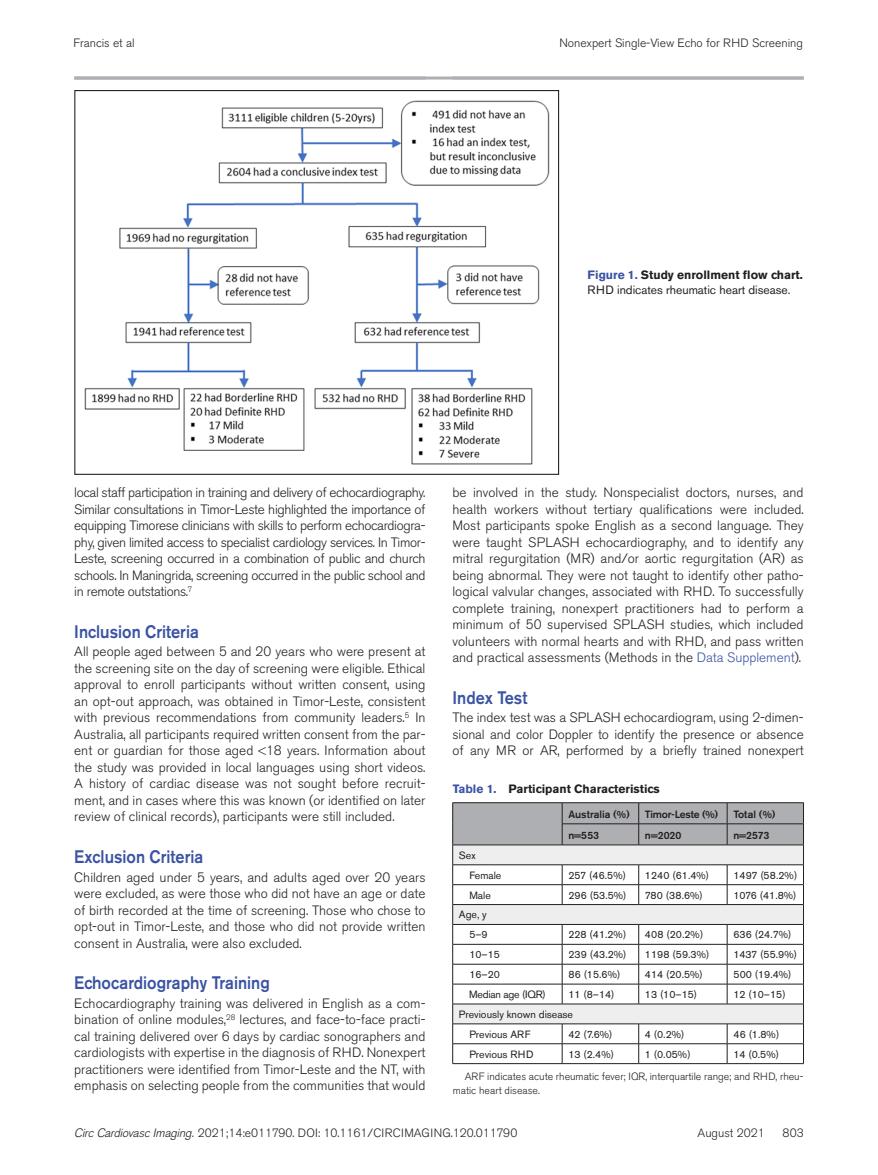
<style>
.page{position:relative;width:878px;height:1175px;background:#fff}
.page>*{position:absolute;margin:0;border:0;box-sizing:border-box;transform-origin:0 0}
.t1{font:500 18px "Akzidenz Grotesk BE";color:#3a53a3;scale:.9 1}
.t2{font:300 13.5px/16.5px "Akzidenz Grotesk BE";color:#231f20;text-align:justify}
.t3{font:300 12px "Akzidenz Grotesk BE";color:#231f20}
.t4{font:12px/15px "Akzidenz Grotesk BE";color:#231f20}
.t5{font:700 12px "Akzidenz Grotesk BE";color:#231f20}
.t6{font:10.5px/20px "Akzidenz Grotesk BE";color:#231f20}
.t7{font:300 10.5px/13.5px "Akzidenz Grotesk BE";color:#231f20}
.t8{font:500 10.5px "Akzidenz Grotesk BE";color:#231f20}
.t9{font:500 10.5px "Akzidenz Grotesk BE";letter-spacing:-.02em;color:#231f20}
.t10{font:10.5px "Akzidenz Grotesk BE";letter-spacing:-.02em;color:#231f20}
.s1{font-weight:700;color:#3a53a3}
.s2{font-weight:700}
.s3{font-size:11.25px}
.s4{color:#3a53a3}
.s5{font-family:"Akzidenz Grotesk";font-style:italic}
</style>
<div class="page">
<hr style="left:74px;top:76px;width:729px;height:4px;background:#b9babe">
<svg style="left:74px;top:90px;width:485px;height:385px"></svg>
<hr style="left:452px;top:1063px;width:110px;height:1px;background:#231f20">
<hr style="left:562px;top:1063px;width:76px;height:1px;background:#231f20">
<hr style="left:638px;top:1063px;width:89px;height:1px;background:#231f20">
<hr style="left:727px;top:1063px;width:76px;height:1px;background:#231f20">
<svg style="left:452px;top:802px;width:352px;height:261px"></svg>
<hr style="left:638px;top:844px;width:89px;height:1px;background:#231f20">
<p class="t3" style="left:74px;top:36px;width:63px">Francis et al</p>
<p class="t3" style="left:559px;top:36px;width:245px">Nonexpert Single-View Echo for RHD Screening</p>
<p class="t4" style="left:587px;top:268px;width:217px"><span class="s1">Figure 1.</span> <span class="s2">Study enrollment flow chart.<br></span>RHD indicates rheumatic heart disease.</p>
<p class="t2" style="left:74px;top:484px;width:353px">local staff participation in training and delivery of echocardiography.<br>Similar consultations in Timor-Leste highlighted the importance of equipping Timorese clinicians with skills to perform echocardiogra&shy;phy, given limited access to specialist cardiology services. In Timor-Leste, screening occurred in a combination of public and church schools. In Maningrida, screening occurred in the public school and in remote outstations.<sup>7</sup></p>
<h1 class="t1" style="left:74px;top:620px;width:140px">Inclusion Criteria</h1>
<p class="t2" style="left:74px;top:643px;width:353px">All people aged between 5 and 20 years who were present at the screening site on the day of screening were eligible. Ethical approval to enroll participants without written consent, using an opt-out approach, was obtained in Timor-Leste, consistent with previous recommendations from community leaders.<sup>5</sup> In Australia, all participants required written consent from the par&shy;ent or guardian for those aged <span class="s3">&lt;</span>18 years. Information about the study was provided in local languages using short videos.<br>A history of cardiac disease was not sought before recruit&shy;ment, and in cases where this was known (or identified on later review of clinical records), participants were still included.</p>
<h1 class="t1" style="left:74px;top:845px;width:145px">Exclusion Criteria</h1>
<p class="t2" style="left:74px;top:868px;width:353px">Children aged under 5 years, and adults aged over 20 years were excluded, as were those who did not have an age or date of birth recorded at the time of screening. Those who chose to opt-out in Timor-Leste, and those who did not provide written consent in Australia, were also excluded.</p>
<h1 class="t1" style="left:74px;top:971px;width:219px">Echocardiography Training</h1>
<p class="t2" style="left:74px;top:994px;width:353px">Echocardiography training was delivered in English as a com&shy;bination of online modules,<sup>28</sup> lectures, and face-to-face practi&shy;cal training delivered over 6 days by cardiac sonographers and cardiologists with expertise in the diagnosis of RHD. Nonexpert practitioners were identified from Timor-Leste and the NT, with emphasis on selecting people from the communities that would</p>
<p class="t2" style="left:452px;top:484px;width:353px">be involved in the study. Nonspecialist doctors, nurses, and health workers without tertiary qualifications were included.<br>Most participants spoke English as a second language. They were taught SPLASH echocardiography, and to identify any mitral regurgitation (MR) and/or aortic regurgitation (AR) as being abnormal. They were not taught to identify other patho&shy;logical valvular changes, associated with RHD. To successfully complete training, nonexpert practitioners had to perform a minimum of 50 supervised SPLASH studies, which included volunteers with normal hearts and with RHD, and pass written and practical assessments (Methods in the <span class="s4">Data Supplement</span>).</p>
<h1 class="t1" style="left:452px;top:686px;width:85px">Index Test</h1>
<p class="t2" style="left:452px;top:709px;width:353px">The index test was a SPLASH echocardiogram, using 2-dimen&shy;sional and color Doppler to identify the presence or absence of any MR or AR, performed by a briefly trained nonexpert</p>
<p class="t5" style="left:452px;top:782px;width:209px"><span class="s4">Table 1.</span> Participant Characteristics</p>
<p class="t8" style="left:568px;top:807px;width:63px">Australia (%)</p>
<p class="t9" style="left:645px;top:807px;width:75px">Timor-Leste (%)</p>
<p class="t8" style="left:733px;top:807px;width:44px">Total (%)</p>
<p class="t8" style="left:568px;top:828px;width:32px">n=553</p>
<p class="t8" style="left:645px;top:828px;width:38px">n=2020</p>
<p class="t8" style="left:733px;top:828px;width:37px">n=2573</p>
<p class="t6" style="left:469px;top:845px;width:33px;text-indent:-10px">Sex<br>Female</p>
<p class="t6" style="left:568px;top:865px;width:59px">257 (46.5%)</p>
<p class="t6" style="left:645px;top:865px;width:66px">1240 (61.4%)</p>
<p class="t6" style="left:733px;top:865px;width:65px">1497 (58.2%)</p>
<p class="t6" style="left:469px;top:885px;width:23px">Male</p>
<p class="t6" style="left:568px;top:885px;width:60px">296 (53.5%)</p>
<p class="t6" style="left:645px;top:885px;width:59px">780 (38.6%)</p>
<p class="t6" style="left:733px;top:885px;width:65px">1076 (41.8%)</p>
<p class="t6" style="left:459px;top:904px;width:30px;text-align:right">Age, y<br>5–9</p>
<p class="t6" style="left:568px;top:924px;width:59px">228 (41.2%)</p>
<p class="t6" style="left:645px;top:924px;width:60px">408 (20.2%)</p>
<p class="t6" style="left:733px;top:924px;width:60px">636 (24.7%)</p>
<p class="t6" style="left:469px;top:944px;width:32px">10–15</p>
<p class="t6" style="left:568px;top:944px;width:60px">239 (43.2%)</p>
<p class="t6" style="left:645px;top:944px;width:66px">1198 (59.3%)</p>
<p class="t6" style="left:733px;top:944px;width:65px">1437 (55.9%)</p>
<p class="t6" style="left:469px;top:964px;width:32px">16–20</p>
<p class="t6" style="left:568px;top:964px;width:54px">86 (15.6%)</p>
<p class="t6" style="left:645px;top:964px;width:59px">414 (20.5%)</p>
<p class="t6" style="left:733px;top:964px;width:60px">500 (19.4%)</p>
<p class="t10" style="left:469px;top:988px;width:78px">Median age (IQR)</p>
<p class="t6" style="left:568px;top:984px;width:48px">11 (8–14)</p>
<p class="t6" style="left:645px;top:984px;width:54px">13 (10–15)</p>
<p class="t6" style="left:733px;top:984px;width:54px">12 (10–15)</p>
<p class="t6" style="left:469px;top:1004px;width:105px;text-indent:-10px">Previously known disease<br>Previous ARF</p>
<p class="t6" style="left:568px;top:1024px;width:46px">42 (7.6%)</p>
<p class="t6" style="left:645px;top:1024px;width:41px">4 (0.2%)</p>
<p class="t6" style="left:733px;top:1024px;width:47px">46 (1.8%)</p>
<p class="t6" style="left:469px;top:1044px;width:66px">Previous RHD</p>
<p class="t6" style="left:568px;top:1044px;width:47px">13 (2.4%)</p>
<p class="t6" style="left:645px;top:1044px;width:47px">1 (0.05%)</p>
<p class="t6" style="left:733px;top:1044px;width:47px">14 (0.5%)</p>
<p class="t7" style="left:452px;top:1070px;width:352px;text-indent:12px">ARF indicates acute rheumatic fever; IQR, interquartile range; and RHD, rheu&shy;matic heart disease.</p>
<p class="t3" style="left:74px;top:1126px;width:444px"><span class="s5">Circ Cardiovasc Imaging.</span> 2021;14:e011790. DOI: 10.1161/CIRCIMAGING.120.011790</p>
<p class="t3" style="left:697px;top:1126px;width:68px">August 2021</p>
<p class="t3" style="left:782px;top:1126px;width:23px">803</p>
</div>
